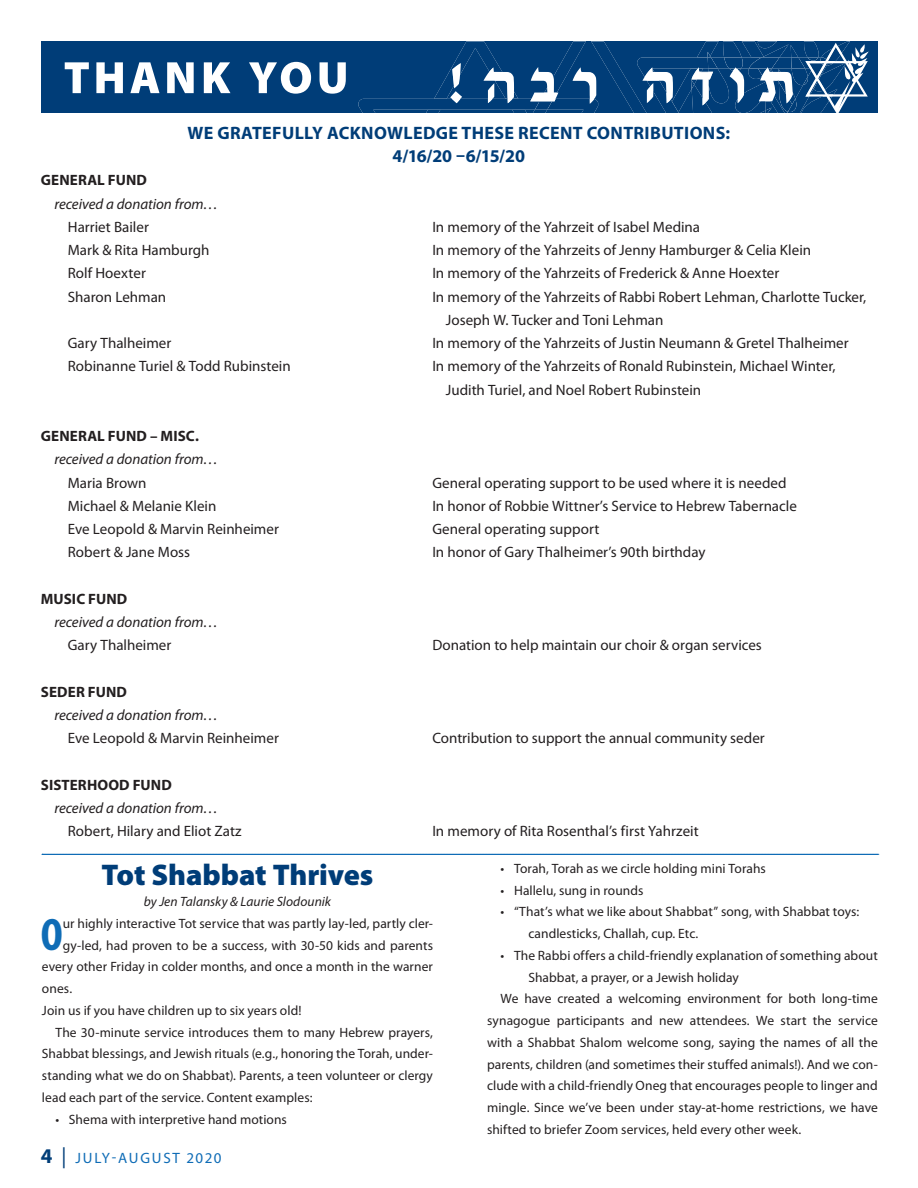
<style>
.page{position:relative;width:918px;height:1188px;background:#fff}
.page>*{position:absolute;margin:0;border:0;box-sizing:border-box;transform-origin:0 0}
.t1{font:700 condensed 45.75px "Myriad Pro";color:#0f6cb6}
.t2{font:900 30px "Myriad Pro";letter-spacing:-.005em;color:#003d78}
.t3{font:700 18px/23.2px "Myriad Pro";letter-spacing:.02em;color:#003d78;text-align:center}
.t4{font:15px/23.2px "Myriad Pro";color:#231f20}
.t5{font:italic 15px "Myriad Pro";color:#231f20}
.t6{font:700 15px "Myriad Pro";letter-spacing:.01em;color:#231f20}
.t7{font:15px "Myriad Pro";letter-spacing:.12em;color:#0f6cb6}
.t8{font:13.5px/21.8px "Myriad Pro";letter-spacing:.005em;color:#231f20}
.t9{font:italic 13.5px "Myriad Pro";letter-spacing:.005em;color:#231f20}
.s1{font-weight:700;font-size:21px;color:#003d78}
.s2{font-size:21px;color:#003d78}
</style>
<div class="page">
<div style="left:41px;top:41px;width:837px;height:72px;background:#003d78"></div>
<svg style="left:65px;top:62px;width:24px;height:31px"></svg>
<svg style="left:96px;top:62px;width:27px;height:31px"></svg>
<svg style="left:130px;top:62px;width:29px;height:31px"></svg>
<svg style="left:167px;top:62px;width:27px;height:31px"></svg>
<svg style="left:204px;top:62px;width:26px;height:31px"></svg>
<svg style="left:249px;top:62px;width:62px;height:32px"></svg>
<svg style="left:320px;top:62px;width:26px;height:32px"></svg>
<svg style="left:358px;top:41px;width:511px;height:72px"></svg>
<svg style="left:42px;top:854px;width:837px;height:1px"></svg>
<h3 class="t3" style="left:188px;top:121px;width:544px">WE GRATEFULLY ACKNOWLEDGE THESE RECENT CONTRIBUTIONS:<br>4/16/20 –6/15/20</h3>
<p class="t6" style="left:41px;top:170px;width:108px">GENERAL FUND</p>
<p class="t5" style="left:54px;top:194px;width:165px">received a donation from…</p>
<p class="t4" style="left:68px;top:215px;width:83px">Harriet Bailer</p>
<p class="t4" style="left:432px;top:215px;width:269px">In memory of the Yahrzeit of Isabel Medina</p>
<p class="t4" style="left:68px;top:238px;width:143px">Mark &amp; Rita Hamburgh</p>
<p class="t4" style="left:432px;top:238px;width:380px">In memory of the Yahrzeits of Jenny Hamburger &amp; Celia Klein</p>
<p class="t4" style="left:68px;top:261px;width:80px">Rolf Hoexter</p>
<p class="t4" style="left:432px;top:261px;width:348px">In memory of the Yahrzeits of Frederick &amp; Anne Hoexter</p>
<p class="t4" style="left:68px;top:285px;width:100px">Sharon Lehman</p>
<p class="t4" style="left:446px;top:285px;width:422px;text-indent:-14px">In memory of the Yahrzeits of Rabbi Robert Lehman, Charlotte Tucker,<br>Joseph W. Tucker and Toni Lehman</p>
<p class="t4" style="left:68px;top:331px;width:105px">Gary Thalheimer</p>
<p class="t4" style="left:432px;top:331px;width:418px">In memory of the Yahrzeits of Justin Neumann &amp; Gretel Thalheimer</p>
<p class="t4" style="left:68px;top:354px;width:224px">Robinanne Turiel &amp; Todd Rubinstein</p>
<p class="t4" style="left:446px;top:354px;width:391px;text-indent:-14px">In memory of the Yahrzeits of Ronald Rubinstein, Michael Winter,<br>Judith Turiel, and Noel Robert Rubinstein</p>
<p class="t6" style="left:41px;top:426px;width:160px">GENERAL FUND – MISC.</p>
<p class="t5" style="left:54px;top:450px;width:165px">received a donation from…</p>
<p class="t4" style="left:68px;top:471px;width:80px">Maria Brown</p>
<p class="t4" style="left:432px;top:471px;width:356px">General operating support to be used where it is needed</p>
<p class="t4" style="left:68px;top:494px;width:150px">Michael &amp; Melanie Klein</p>
<p class="t4" style="left:432px;top:494px;width:366px">In honor of Robbie Wittner’s Service to Hebrew Tabernacle</p>
<p class="t4" style="left:68px;top:517px;width:213px">Eve Leopold &amp; Marvin Reinheimer</p>
<p class="t4" style="left:432px;top:517px;width:168px">General operating support</p>
<p class="t4" style="left:68px;top:540px;width:124px">Robert &amp; Jane Moss</p>
<p class="t4" style="left:432px;top:540px;width:275px">In honor of Gary Thalheimer’s 90th birthday</p>
<p class="t6" style="left:41px;top:589px;width:88px">MUSIC FUND</p>
<p class="t5" style="left:54px;top:613px;width:165px">received a donation from…</p>
<p class="t4" style="left:68px;top:633px;width:105px">Gary Thalheimer</p>
<p class="t4" style="left:432px;top:633px;width:331px">Donation to help maintain our choir &amp; organ services</p>
<p class="t6" style="left:41px;top:682px;width:88px">SEDER FUND</p>
<p class="t5" style="left:54px;top:706px;width:165px">received a donation from…</p>
<p class="t4" style="left:68px;top:726px;width:213px">Eve Leopold &amp; Marvin Reinheimer</p>
<p class="t4" style="left:432px;top:726px;width:334px">Contribution to support the annual community seder</p>
<p class="t6" style="left:41px;top:775px;width:132px">SISTERHOOD FUND</p>
<p class="t5" style="left:54px;top:799px;width:165px">received a donation from…</p>
<p class="t4" style="left:68px;top:819px;width:175px">Robert, Hilary and Eliot Zatz</p>
<p class="t4" style="left:432px;top:819px;width:268px">In memory of Rita Rosenthal’s first Yahrzeit</p>
<h2 class="t2" style="left:102px;top:858px;width:273px">Tot Shabbat Thrives</h2>
<p class="t9" style="left:144px;top:893px;width:189px">by Jen Talansky &amp; Laurie Slodounik</p>
<h1 class="t1" style="left:41px;top:906px;width:24px">O</h1>
<p class="t8" style="left:63px;top:912px;width:372px">ur highly interactive Tot service that was partly lay-led, partly cler-</p>
<p class="t8" style="left:501px;top:857px;width:267px">• Torah, Torah as we circle holding mini Torahs</p>
<p class="t8" style="left:501px;top:879px;width:144px">• Hallelu, sung in rounds</p>
<p class="t8" style="left:528px;top:901px;width:332px;text-indent:-28px">• “That’s what we like about Shabbat” song, with Shabbat toys: candlesticks, Challah, cup. Etc.</p>
<p class="t8" style="left:501px;top:944px;width:379px">• The Rabbi offers a child-friendly explanation of something about</p>
<p class="t8" style="left:528px;top:966px;width:212px">Shabbat, a prayer, or a Jewish holiday</p>
<p class="t8" style="left:501px;top:988px;width:379px">We have created a welcoming environment for both long-time</p>
<p class="t8" style="left:487px;top:1009px;width:392px">synagogue participants and new attendees. We start the service</p>
<p class="t8" style="left:487px;top:1031px;width:392px">with a Shabbat Shalom welcome song, saying the names of all the</p>
<p class="t8" style="left:487px;top:1053px;width:392px">parents, children (and sometimes their stuffed animals!). And we con-</p>
<p class="t8" style="left:487px;top:1075px;width:392px">clude with a child-friendly Oneg that encourages people to linger and</p>
<p class="t8" style="left:487px;top:1096px;width:392px">mingle. Since we’ve been under stay-at-home restrictions, we have</p>
<p class="t8" style="left:487px;top:1118px;width:316px">shifted to briefer Zoom services, held every other week.</p>
<p class="t8" style="left:63px;top:934px;width:372px">gy-led, had proven to be a success, with 30-50 kids and parents</p>
<p class="t8" style="left:42px;top:956px;width:392px">every other Friday in colder months, and once a month in the warner</p>
<p class="t8" style="left:42px;top:978px;width:32px">ones.</p>
<p class="t8" style="left:42px;top:999px;width:261px">Join us if you have children up to six years old!</p>
<p class="t8" style="left:55px;top:1021px;width:379px">The 30-minute service introduces them to many Hebrew prayers,</p>
<p class="t8" style="left:42px;top:1043px;width:393px">Shabbat blessings, and Jewish rituals (e.g., honoring the Torah, under-</p>
<p class="t8" style="left:42px;top:1065px;width:393px">standing what we do on Shabbat). Parents, a teen volunteer or clergy</p>
<p class="t8" style="left:42px;top:1086px;width:272px">lead each part of the service. Content examples:</p>
<p class="t8" style="left:55px;top:1108px;width:233px">• Shema with interpretive hand motions</p>
<p class="t7" style="left:41px;top:1149px;width:182px"><span class="s1">4</span> <span class="s2">|</span> JULY-AUGUST 2020</p>
</div>
